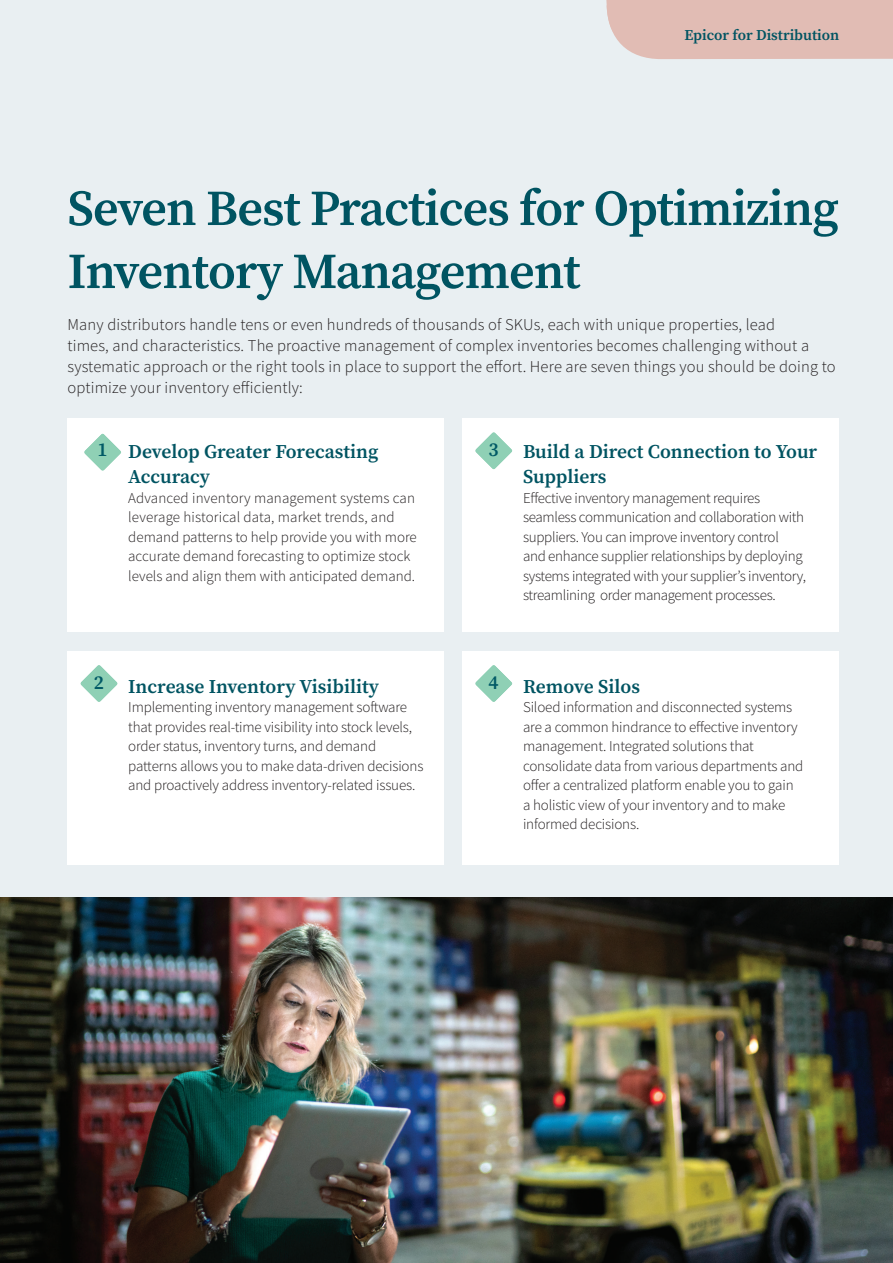
<style>
.page{position:relative;width:893px;height:1263px;background:#fff}
.page>*{position:absolute;margin:0;border:0;box-sizing:border-box;transform-origin:0 0}
.t1{font:600 50.25px/63px "Source Serif Pro";letter-spacing:-.02em;color:#005462}
.t2{font:600 19.5px/25.2px "Source Serif Pro";color:#005462}
.t3{font:600 19.5px "Source Serif Pro";color:#015a66}
.t4{font:300 16.5px/21px "Source Sans Pro";letter-spacing:.01em;color:#231f20}
.t5{font:300 15px/19.5px "Source Sans Pro";letter-spacing:-.01em;color:#231f20}
.t6{font:600 15px "Source Serif Pro";color:#005462}
</style>
<div class="page">
<div style="left:0;top:0;width:893px;height:897px;background:#e9eff2"></div>
<div style="left:68px;top:418px;width:376px;height:214px;background:#fff"></div>
<div style="left:462px;top:418px;width:377px;height:214px;background:#fff"></div>
<div style="left:68px;top:651px;width:376px;height:213px;background:#fff"></div>
<div style="left:462px;top:651px;width:377px;height:213px;background:#fff"></div>
<svg style="left:84px;top:433px;width:37px;height:38px"></svg>
<svg style="left:475px;top:432px;width:37px;height:37px"></svg>
<svg style="left:80px;top:665px;width:38px;height:37px"></svg>
<svg style="left:475px;top:665px;width:37px;height:37px"></svg>
<img style="left:0;top:897px;width:893px;height:366px">
<div style="left:605px;top:0;width:288px;height:59px;background:#e1bcb4"></div>
<p class="t6" style="left:684px;top:25px;width:156px">Epicor for Distribution</p>
<h1 class="t1" style="left:68px;top:176px;width:773px">Seven Best Practices for Optimizing<br>Inventory Management</h1>
<p class="t4" style="left:68px;top:314px;width:770px">Many distributors handle tens or even hundreds of thousands of SKUs, each with unique properties, lead<br>times, and characteristics. The proactive management of complex inventories becomes challenging without a systematic approach or the right tools in place to support the effort. Here are seven things you should be doing to optimize your inventory efficiently:</p>
<h2 class="t3" style="left:98px;top:437px;width:12px">1</h2>
<h2 class="t3" style="left:489px;top:437px;width:12px">3</h2>
<h2 class="t2" style="left:128px;top:439px;width:252px">Develop Greater Forecasting<br>Accuracy</h2>
<p class="t5" style="left:128px;top:488px;width:290px">Advanced inventory management systems can leverage historical data, market trends, and demand patterns to help provide you with more accurate demand forecasting to optimize stock levels and align them with anticipated demand.</p>
<h2 class="t2" style="left:523px;top:439px;width:296px">Build a Direct Connection to Your<br>Suppliers</h2>
<p class="t5" style="left:523px;top:488px;width:285px">Effective inventory management requires seamless communication and collaboration with suppliers. You can improve inventory control<br>and enhance supplier relationships by deploying systems integrated with your supplier’s inventory, streamlining order management processes.</p>
<h2 class="t3" style="left:94px;top:669px;width:12px">2</h2>
<h2 class="t3" style="left:489px;top:669px;width:12px">4</h2>
<h2 class="t2" style="left:128px;top:673px;width:252px">Increase Inventory Visibility</h2>
<p class="t5" style="left:128px;top:697px;width:297px">Implementing inventory management software that provides real-time visibility into stock levels, order status, inventory turns, and demand patterns allows you to make data-driven decisions and proactively address inventory-related issues.</p>
<h2 class="t2" style="left:523px;top:673px;width:118px">Remove Silos</h2>
<p class="t5" style="left:523px;top:697px;width:282px">Siloed information and disconnected systems are a common hindrance to effective inventory management. Integrated solutions that consolidate data from various departments and offer a centralized platform enable you to gain a holistic view of your inventory and to make informed decisions.</p>
</div>
